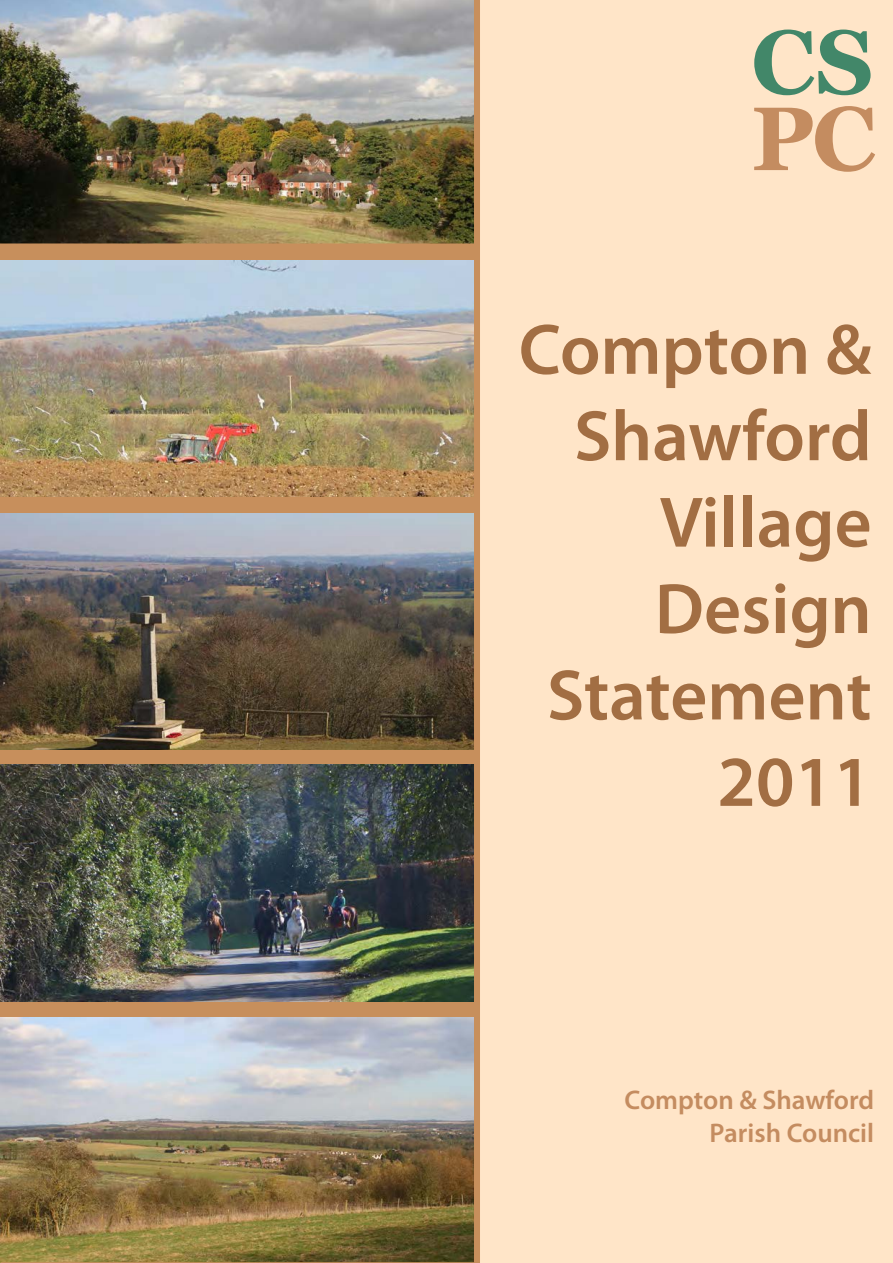
<style>
.page{position:relative;width:893px;height:1263px;background:#fff}
.page>*{position:absolute;margin:0;border:0;box-sizing:border-box;transform-origin:0 0}
.t1{font:700 90px/76.5px "Georgia";color:#428769}
.t2{font:600 72px/86.4px "Myriad Pro";color:#a26e43;text-align:right}
.t3{font:600 27px/32.4px "Myriad Pro";color:#c48c60;text-align:right}
.s1{color:#c48c60}
</style>
<div class="page">
<div style="left:480px;top:0;width:413px;height:1263px;background:#ffe5c8"></div>
<img style="left:0;top:0;width:474px;height:243px">
<div style="left:0;top:243px;width:476px;height:17px;background:#c78f5c"></div>
<div style="left:0;top:497px;width:476px;height:16px;background:#c78f5c"></div>
<div style="left:0;top:749px;width:476px;height:16px;background:#c78f5c"></div>
<div style="left:0;top:1001px;width:476px;height:17px;background:#c78f5c"></div>
<img style="left:0;top:260px;width:474px;height:237px">
<img style="left:0;top:513px;width:474px;height:237px">
<img style="left:0;top:1018px;width:474px;height:244px">
<img style="left:0;top:765px;width:474px;height:236px">
<hr style="left:1px;top:1262px;width:476px;height:1px;background:#c78f5c">
<div style="left:474px;top:0;width:6px;height:1263px;background:#c78f5c"></div>
<p class="t1" style="left:751px;top:24px;width:127px">CS<br><span class="s1">PC</span></p>
<p class="t2" style="left:519px;top:305px;width:354px">Compton &amp;<br>Shawford</p>
<p class="t2" style="left:547px;top:477px;width:326px">Village<br>Design<br>Statement<br>2011</p>
<p class="t3" style="left:625px;top:1083px;width:251px">Compton &amp; Shawford<br>Parish Council</p>
</div>
